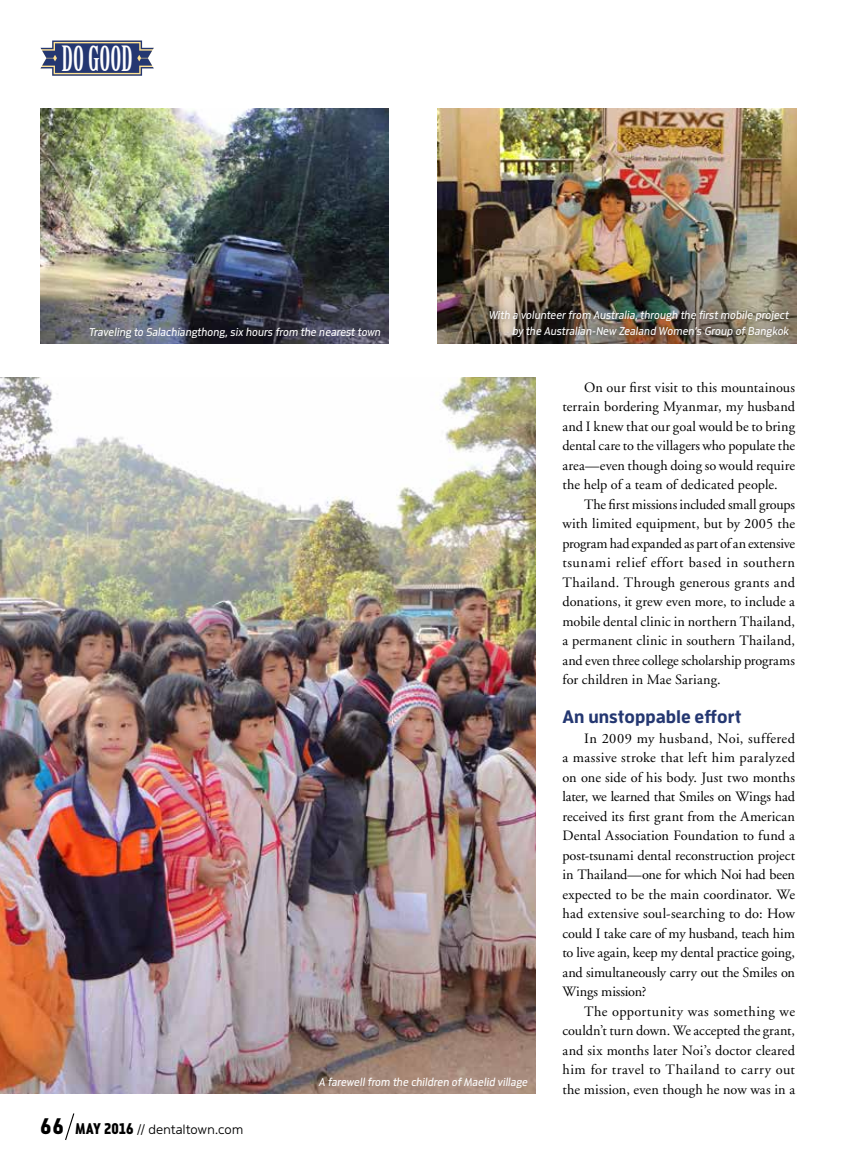
<style>
.page{position:relative;width:864px;height:1175px;background:#fff}
.page>*{position:absolute;margin:0;border:0;box-sizing:border-box;transform-origin:0 0}
.t1{font:34.05px "Birch Std";color:#fff}
.t2{font:700 18px "Enzo OT";color:#243771}
.t3{font:14.25px/19.5px "Adobe Garamond";letter-spacing:.005em;color:#000;text-align:justify}
.t4{font:300 13.5px "Metroflex Wide";letter-spacing:.015em;color:#000}
.t5{font:italic 12px "Metroflex Uni";letter-spacing:.01em;color:#fff}
.s1{font-family:"Metroflex Narrow Hvy";font-weight:400;font-size:24px}
.s2{font-family:"Metroflex Narrow Hvy";font-weight:400;font-size:16.5px}
</style>
<div class="page">
<img style="left:40px;top:108px;width:348px;height:235px">
<img style="left:437px;top:109px;width:359px;height:234px">
<img style="left:0;top:377px;width:536px;height:717px">
<div style="left:482px;top:303px;width:315px;height:42px;background:#000;opacity:.5"></div>
<svg style="left:65px;top:1113px;width:10px;height:27px"></svg>
<svg style="left:40px;top:41px;width:114px;height:35px;background:#546085"></svg>
<h1 class="t1" style="left:62px;top:39px;width:73px">DO GOOD</h1>
<p class="t5" style="left:489px;top:308px;width:301px">With a volunteer from Australia, through the first mobile project</p>
<p class="t5" style="left:89px;top:325px;width:293px">Traveling to Salachiangthong, six hours from the nearest town</p>
<p class="t5" style="left:512px;top:324px;width:278px">by the Australian-New Zealand Women’s Group of Bangkok</p>
<p class="t4" style="left:40px;top:1121px;width:204px"><span class="s1">66</span> <span class="s2">MAY 2016</span> // dentaltown.com</p>
<p class="t5" style="left:319px;top:1075px;width:210px">A farewell from the children of Maelid village</p>
<p class="t3" style="left:562px;top:378px;width:234px;text-indent:22px">On our first visit to this mountainous terrain bordering Myanmar, my husband and I knew that our goal would be to bring dental care to the villagers who populate the area—even though doing so would require the help of a team of dedicated people.</p>
<p class="t3" style="left:562px;top:495px;width:234px;text-indent:22px">The first missions included small groups with limited equipment, but by 2005 the program had expanded as part of an extensive tsunami relief effort based in southern Thailand. Through generous grants and donations, it grew even more, to include a mobile dental clinic in northern Thailand, a permanent clinic in southern Thailand, and even three college scholarship programs for children in Mae Sariang.</p>
<p class="t2" style="left:562px;top:705px;width:180px">An unstoppable effort</p>
<p class="t3" style="left:562px;top:729px;width:234px;text-indent:22px">In 2009 my husband, Noi, suffered a massive stroke that left him paralyzed on one side of his body. Just two months later, we learned that Smiles on Wings had received its first grant from the American Dental Association Foundation to fund a post-tsunami dental reconstruction project in Thailand—one for which Noi had been expected to be the main coordinator. We had extensive soul-searching to do: How could I take care of my husband, teach him to live again, keep my dental practice going, and simultaneously carry out the Smiles on Wings mission?</p>
<p class="t3" style="left:562px;top:1002px;width:234px;text-indent:22px">The opportunity was something we couldn’t turn down. We accepted the grant, and six months later Noi’s doctor cleared him for travel to Thailand to carry out the mission, even though he now was in a</p>
</div>
